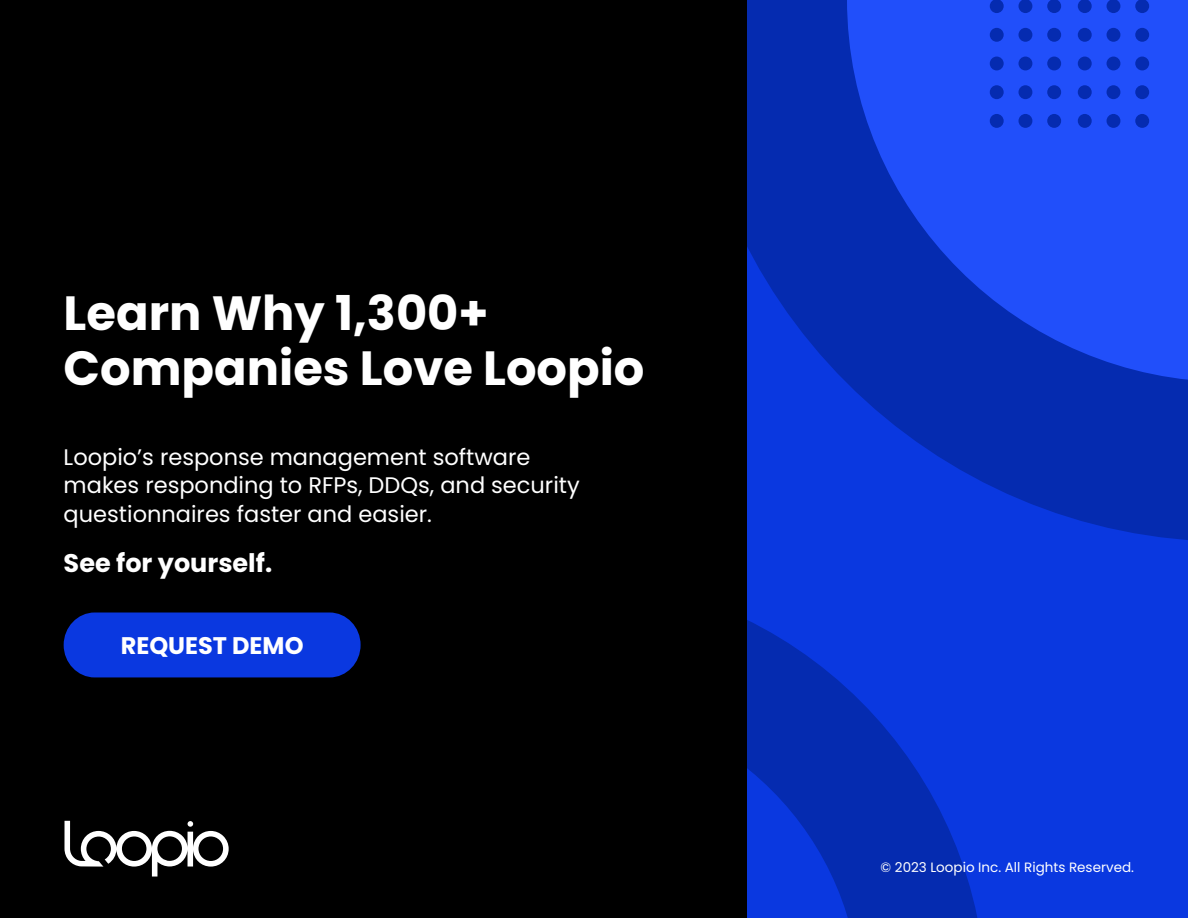
<style>
.page{position:relative;width:1188px;height:918px;background:#000}
.page>*{position:absolute;margin:0;border:0;box-sizing:border-box;transform-origin:0 0}
.paragraph{font:700 48px/55.5px "Poppins";color:#fff}
.paragraph-2{font:700 25.5px "Poppins";color:#fff}
.paragraph-3{font:700 24px "Poppins";color:#fff}
.paragraph-4{font:22.5px/28.5px "Poppins";color:#fff}
.copyright{font:13.5px "Poppins";color:#fff}
</style>
<div class="page">
<div style="left:747px;top:0;width:441px;height:918px;background:#0a38e0"></div>
<svg style="left:747px;top:620px;width:231px;height:298px;fill:#052bb0"></svg>
<svg style="left:747px;top:0;width:441px;height:540px"></svg>
<div style="left:1047px;top:114px;width:14px;height:14px;background:#052bb0;border-radius:50%"></div>
<div style="left:1019px;top:114px;width:13px;height:14px;background:#052bb0;border-radius:50%"></div>
<div style="left:990px;top:114px;width:14px;height:14px;background:#052bb0;border-radius:50%"></div>
<div style="left:1047px;top:85px;width:14px;height:14px;background:#052bb0;border-radius:50%"></div>
<div style="left:1019px;top:85px;width:13px;height:14px;background:#052bb0;border-radius:50%"></div>
<div style="left:990px;top:85px;width:14px;height:14px;background:#052bb0;border-radius:50%"></div>
<div style="left:1047px;top:57px;width:14px;height:13px;background:#052bb0;border-radius:50%"></div>
<div style="left:1019px;top:57px;width:13px;height:13px;background:#052bb0;border-radius:50%"></div>
<div style="left:990px;top:57px;width:14px;height:13px;background:#052bb0;border-radius:50%"></div>
<div style="left:1047px;top:28px;width:14px;height:14px;background:#052bb0;border-radius:50%"></div>
<div style="left:1019px;top:28px;width:13px;height:14px;background:#052bb0;border-radius:50%"></div>
<div style="left:990px;top:28px;width:14px;height:14px;background:#052bb0;border-radius:50%"></div>
<div style="left:1047px;top:0;width:14px;height:13px;background:#052bb0;border-radius:50%"></div>
<div style="left:1019px;top:0;width:13px;height:13px;background:#052bb0;border-radius:50%"></div>
<div style="left:990px;top:0;width:14px;height:13px;background:#052bb0;border-radius:50%"></div>
<div style="left:1135px;top:114px;width:14px;height:14px;background:#052bb0;border-radius:50%"></div>
<div style="left:1107px;top:114px;width:13px;height:14px;background:#052bb0;border-radius:50%"></div>
<div style="left:1078px;top:114px;width:14px;height:14px;background:#052bb0;border-radius:50%"></div>
<div style="left:1135px;top:85px;width:14px;height:14px;background:#052bb0;border-radius:50%"></div>
<div style="left:1107px;top:85px;width:13px;height:14px;background:#052bb0;border-radius:50%"></div>
<div style="left:1078px;top:85px;width:14px;height:14px;background:#052bb0;border-radius:50%"></div>
<div style="left:1135px;top:57px;width:14px;height:13px;background:#052bb0;border-radius:50%"></div>
<div style="left:1107px;top:57px;width:13px;height:13px;background:#052bb0;border-radius:50%"></div>
<div style="left:1078px;top:57px;width:14px;height:13px;background:#052bb0;border-radius:50%"></div>
<div style="left:1135px;top:28px;width:14px;height:14px;background:#052bb0;border-radius:50%"></div>
<div style="left:1107px;top:28px;width:13px;height:14px;background:#052bb0;border-radius:50%"></div>
<div style="left:1078px;top:28px;width:14px;height:14px;background:#052bb0;border-radius:50%"></div>
<div style="left:1135px;top:0;width:14px;height:13px;background:#052bb0;border-radius:50%"></div>
<div style="left:1107px;top:0;width:13px;height:13px;background:#052bb0;border-radius:50%"></div>
<div style="left:1078px;top:0;width:14px;height:13px;background:#052bb0;border-radius:50%"></div>
<div style="left:64px;top:613px;width:297px;height:64px;background:#0a38e0;border-radius:32px"></div>
<svg style="left:64px;top:821px;width:165px;height:56px"></svg>
<p class="paragraph" style="left:64px;top:285px;width:582px">Learn Why 1,300+<br>Companies Love Loopio</p>
<p class="paragraph-4" style="left:64px;top:443px;width:518px">Loopio’s response management software makes responding to RFPs, DDQs, and security questionnaires faster and easier.</p>
<p class="paragraph-2" style="left:64px;top:549px;width:210px">See for yourself.</p>
<p class="paragraph-3" style="left:121px;top:632px;width:184px">REQUEST DEMO</p>
<p class="copyright" style="left:881px;top:860px;width:255px">© 2023 Loopio Inc. All Rights Reserved.</p>
</div>
